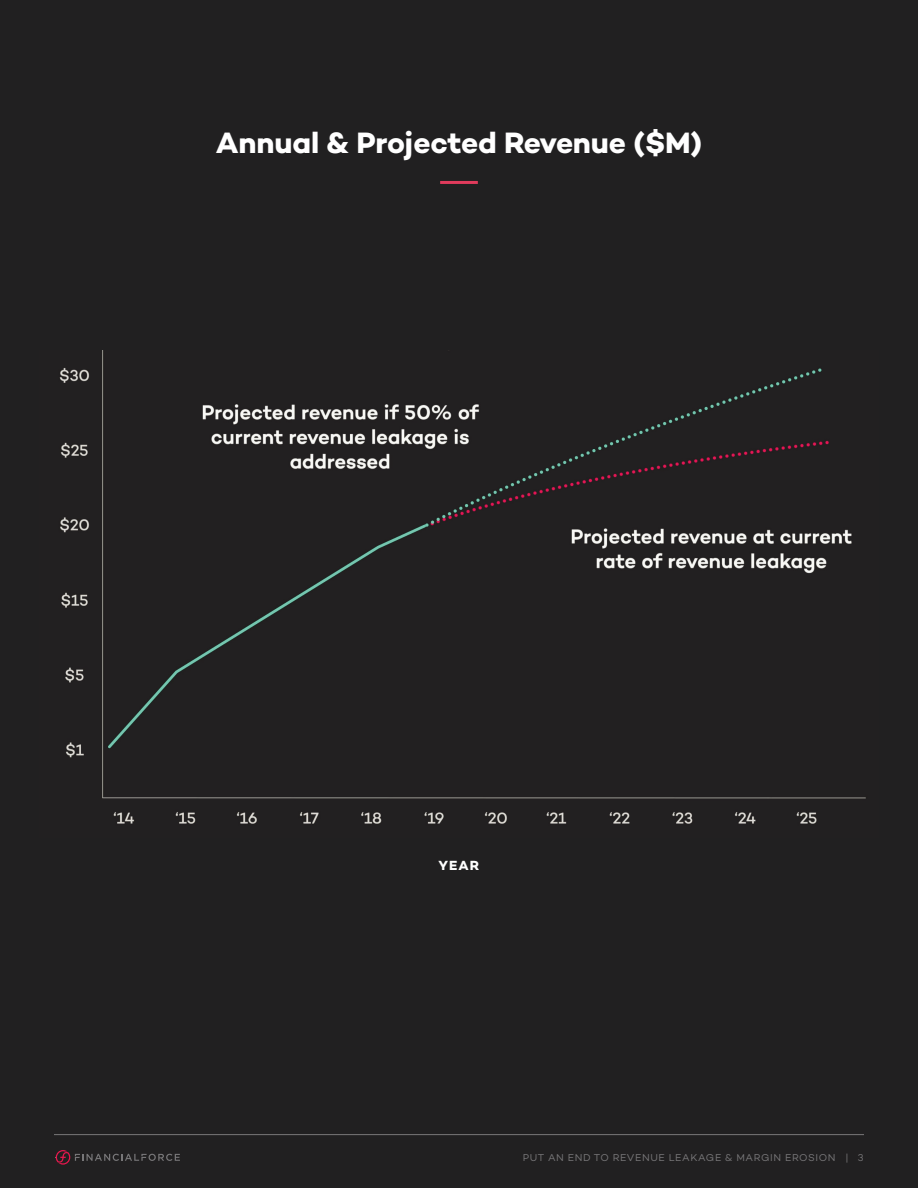
<style>
.page{position:relative;width:918px;height:1188px;background:#212021}
.page>*{position:absolute;margin:0;border:0;box-sizing:border-box;transform-origin:0 0}
.t1{font:700 30px "Campton";letter-spacing:-.005em;color:#fff}
.t2{font:700 13.5px "Campton";color:#fff}
.t3{font:10.2px "Campton";letter-spacing:.06em;color:#787779}
</style>
<div class="page">
<svg style="left:56px;top:1150px;width:124px;height:15px"></svg>
<hr style="left:54px;top:1134px;width:810px;height:1px;background:#787779">
<hr style="left:440px;top:181px;width:38px;height:3px;background:#e03b5c">
<img style="left:59px;top:350px;width:807px;height:474px">
<h1 class="t1" style="left:216px;top:123px;width:488px">Annual &amp; Projected Revenue ($M)</h1>
<h2 class="t2" style="left:439px;top:857px;width:42px">YEAR</h2>
<p class="t3" style="left:523px;top:1151px;width:342px">PUT AN END TO REVENUE LEAKAGE &amp; MARGIN EROSION | 3</p>
</div>
